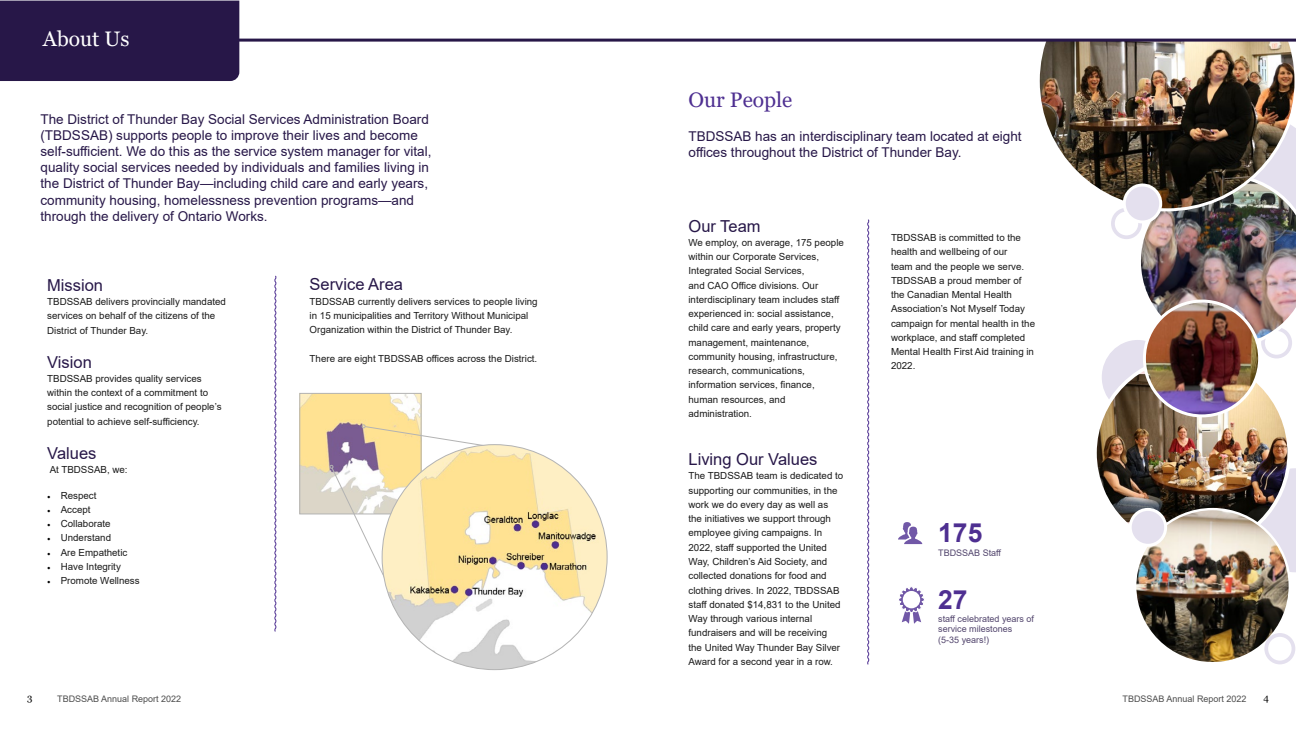
<style>
.page{position:relative;width:1296px;height:729px;background:#fff}
.page>*{position:absolute;margin:0;border:0;box-sizing:border-box;transform-origin:0 0}
.t1{font:700 26.4px "Arial";color:#4e2f91}
.t2{font:21px "Georgia";color:#4e2f91}
.t3{font:21px "Georgia";color:#fff}
.t4{font:16.5px "Arial";color:#271748}
.t5{font:13.5px/16.2px "Arial";color:#271748}
.t6{font:9.75px/14.2px "Arial";color:#1a1a1a}
.t7{font:9.75px "Georgia";color:#000}
.t8{font:9px/10.5px "Arial";color:#52456d}
.t9{font:9px "Arial";color:#4d4d4d}
.s1{font-family:"Minion Pro";font-size:9px;color:#000}
</style>
<div class="page">
<div style="left:1261px;top:327px;width:31px;height:31px;border:4px solid #e4e0ee;border-radius:50%"></div>
<svg style="left:1289px;top:468px;width:7px;height:104px"></svg>
<div style="left:1100px;top:338px;width:75px;height:78px;background:#e4e0ee;border-radius:50%"></div>
<img style="left:1098px;top:374px;width:191px;height:148px">
<img style="left:1138px;top:211px;width:158px;height:138px">
<img style="left:1039px;top:42px;width:257px;height:169px">
<svg style="left:0;top:0;width:1296px;height:42px"></svg>
<div style="left:0;top:1px;width:239px;height:80px;background:#271748"></div>
<svg style="left:867px;top:219px;width:3px;height:446px"></svg>
<svg style="left:274px;top:275px;width:3px;height:357px"></svg>
<svg style="left:898px;top:522px;width:24px;height:22px"></svg>
<svg style="left:899px;top:587px;width:25px;height:37px"></svg>
<div style="left:903px;top:591px;width:17px;height:17px;background:#fff;border-radius:50%"></div>
<img style="left:1144px;top:301px;width:116px;height:115px;border-radius:58px">
<div style="left:1143px;top:300px;width:118px;height:117px;border:3px solid #fff;border-radius:50%"></div>
<img style="left:1135px;top:509px;width:155px;height:154px">
<div style="left:1111px;top:208px;width:31px;height:31px;border:4px solid #e4e0ee;border-radius:50%"></div>
<div style="left:1264px;top:633px;width:31px;height:31px;border:4px solid #e4e0ee;border-radius:50%"></div>
<div style="left:1124px;top:185px;width:37px;height:37px;background:#e4e0ee;border-radius:50%"></div>
<div style="left:1123px;top:184px;width:39px;height:39px;border:3px solid #fff;border-radius:50%"></div>
<div style="left:1130px;top:509px;width:36px;height:36px;background:#e4e0ee;border-radius:50%"></div>
<div style="left:1129px;top:508px;width:38px;height:39px;border:3px solid #fff;border-radius:50%"></div>
<img style="left:302px;top:395px;width:117px;height:117px">
<div style="left:300px;top:393px;width:121px;height:121px;border:1px solid #b3b3b3"></div>
<svg style="left:362px;top:424px;width:169px;height:30px"></svg>
<svg style="left:330px;top:465px;width:75px;height:154px"></svg>
<img style="left:382px;top:445px;width:225px;height:225px;border-radius:112px">
<h2 class="t3" style="left:43px;top:26px;width:88px">About Us</h2>
<p class="t5" style="left:40px;top:111px;width:393px">The District of Thunder Bay Social Services Administration Board (TBDSSAB) supports people to improve their lives and become self-sufficient. We do this as the service system manager for vital, quality social services needed by individuals and families living in the District of Thunder Bay—including child care and early years, community housing, homelessness prevention programs—and through the delivery of Ontario Works.</p>
<h3 class="t4" style="left:47px;top:274px;width:57px">Mission</h3>
<p class="t6" style="left:47px;top:295px;width:180px">TBDSSAB delivers provincially mandated services on behalf of the citizens of the<br>District of Thunder Bay.</p>
<h3 class="t4" style="left:47px;top:351px;width:46px">Vision</h3>
<p class="t6" style="left:47px;top:371px;width:176px">TBDSSAB provides quality services within the context of a commitment to social justice and recognition of people’s potential to achieve self-sufficiency.</p>
<h3 class="t4" style="left:47px;top:442px;width:51px">Values</h3>
<p class="t6" style="left:50px;top:462px;width:79px">At TBDSSAB, we:</p>
<p class="t6" style="left:47px;top:488px;width:51px"><span class="s1">•</span> Respect</p>
<p class="t6" style="left:47px;top:502px;width:45px"><span class="s1">•</span> Accept</p>
<p class="t6" style="left:47px;top:516px;width:65px"><span class="s1">•</span> Collaborate</p>
<p class="t6" style="left:47px;top:531px;width:65px"><span class="s1">•</span> Understand</p>
<p class="t6" style="left:47px;top:545px;width:82px"><span class="s1">•</span> Are Empathetic</p>
<p class="t6" style="left:47px;top:559px;width:75px"><span class="s1">•</span> Have Integrity</p>
<p class="t6" style="left:47px;top:573px;width:94px"><span class="s1">•</span> Promote Wellness</p>
<h3 class="t4" style="left:310px;top:273px;width:95px">Service Area</h3>
<p class="t6" style="left:310px;top:294px;width:230px">TBDSSAB currently delivers services to people living in 15 municipalities and Territory Without Municipal<br>Organization within the District of Thunder Bay.</p>
<p class="t6" style="left:310px;top:351px;width:229px">There are eight TBDSSAB offices across the District.</p>
<h2 class="t2" style="left:688px;top:87px;width:105px">Our People</h2>
<h3 class="t5" style="left:688px;top:128px;width:335px">TBDSSAB has an interdisciplinary team located at eight offices throughout the District of Thunder Bay.</h3>
<h3 class="t4" style="left:688px;top:215px;width:74px">Our Team</h3>
<p class="t6" style="left:688px;top:235px;width:157px">We employ, on average, 175 people within our Corporate Services,<br>Integrated Social Services,<br>and CAO Office divisions. Our interdisciplinary team includes staff experienced in: social assistance, child care and early years, property management, maintenance, community housing, infrastructure, research, communications, information services, finance, human resources, and administration.</p>
<h3 class="t4" style="left:688px;top:448px;width:130px">Living Our Values</h3>
<p class="t6" style="left:688px;top:469px;width:156px">The TBDSSAB team is dedicated to supporting our communities, in the work we do every day as well as the initiatives we support through employee giving campaigns. In<br>2022, staff supported the United<br>Way, Children’s Aid Society, and collected donations for food and clothing drives. In 2022, TBDSSAB staff donated $14,831 to the United<br>Way through various internal fundraisers and will be receiving<br>the United Way Thunder Bay Silver<br>Award for a second year in a row.</p>
<p class="t6" style="left:891px;top:230px;width:146px">TBDSSAB is committed to the health and wellbeing of our<br>team and the people we serve.<br>TBDSSAB a proud member of the Canadian Mental Health<br>Association’s Not Myself Today campaign for mental health in the workplace, and staff completed<br>Mental Health First Aid training in<br>2022.</p>
<h1 class="t1" style="left:938px;top:514px;width:46px">175</h1>
<p class="t8" style="left:938px;top:547px;width:65px">TBDSSAB Staff</p>
<h1 class="t1" style="left:938px;top:581px;width:31px">27</h1>
<p class="t8" style="left:938px;top:613px;width:97px">staff celebrated years of service milestones (5-35 years!)</p>
<p class="t7" style="left:27px;top:691px;width:7px">3</p>
<p class="t9" style="left:57px;top:693px;width:126px">TBDSSAB Annual Report 2022</p>
<p class="t9" style="left:1123px;top:693px;width:126px">TBDSSAB Annual Report 2022</p>
<p class="t7" style="left:1263px;top:691px;width:7px">4</p>
</div>
